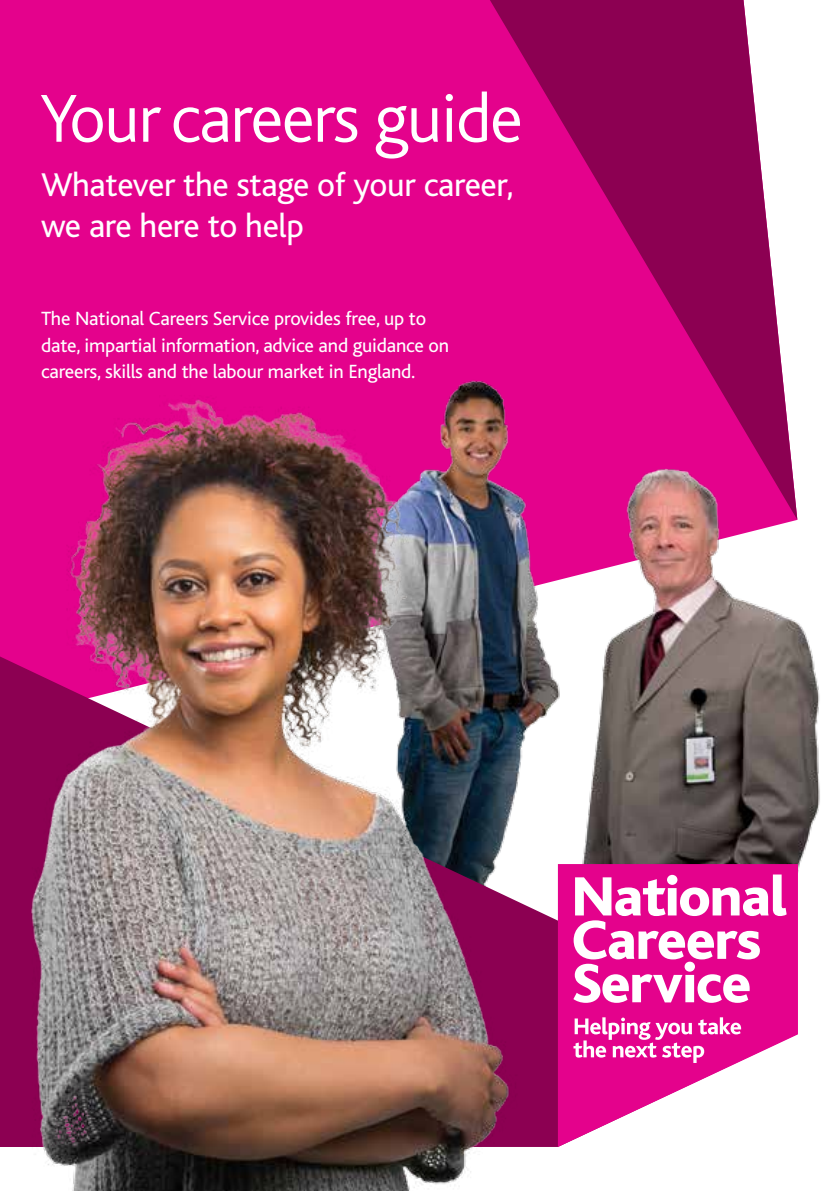
<style>
.page{position:relative;width:840px;height:1191px;background:#fff}
.page>*{position:absolute;margin:0;border:0;box-sizing:border-box;transform-origin:0 0}
.t1{font:300 71px "Bliss";letter-spacing:-.02em;color:#fff}
.t2{font:34.4px/40.4px "Bliss";letter-spacing:-.01em;color:#fff}
.t3{font:20px/26px "Bliss";letter-spacing:-.01em;color:#fff}
</style>
<div class="page">
<div style="left:0;top:0;width:489px;height:374px;background:#e4028c"></div>
<svg style="left:489px;top:0;width:298px;height:413px;background:#b71475"></svg>
<div style="left:311px;top:360px;width:272px;height:53px;background:#e4028c"></div>
<img style="left:519px;top:413px;width:301px;height:606px">
<svg style="left:519px;top:656px;width:277px;height:491px"></svg>
<img style="left:0;top:374px;width:519px;height:817px">
<svg style="left:557px;top:864px;width:240px;height:283px;fill:#e4028c"></svg>
<svg style="left:573px;top:874px;width:213px;height:128px"></svg>
<svg style="left:573px;top:1017px;width:167px;height:46px"></svg>
<h1 class="t1" style="left:40px;top:81px;width:484px">Your careers guide</h1>
<h2 class="t2" style="left:41px;top:165px;width:473px">Whatever the stage of your career, we are here to help</h2>
<p class="t3" style="left:41px;top:306px;width:409px">The National Careers Service provides free, up to date, impartial information, advice and guidance on careers, skills and the labour market in England.</p>
</div>
